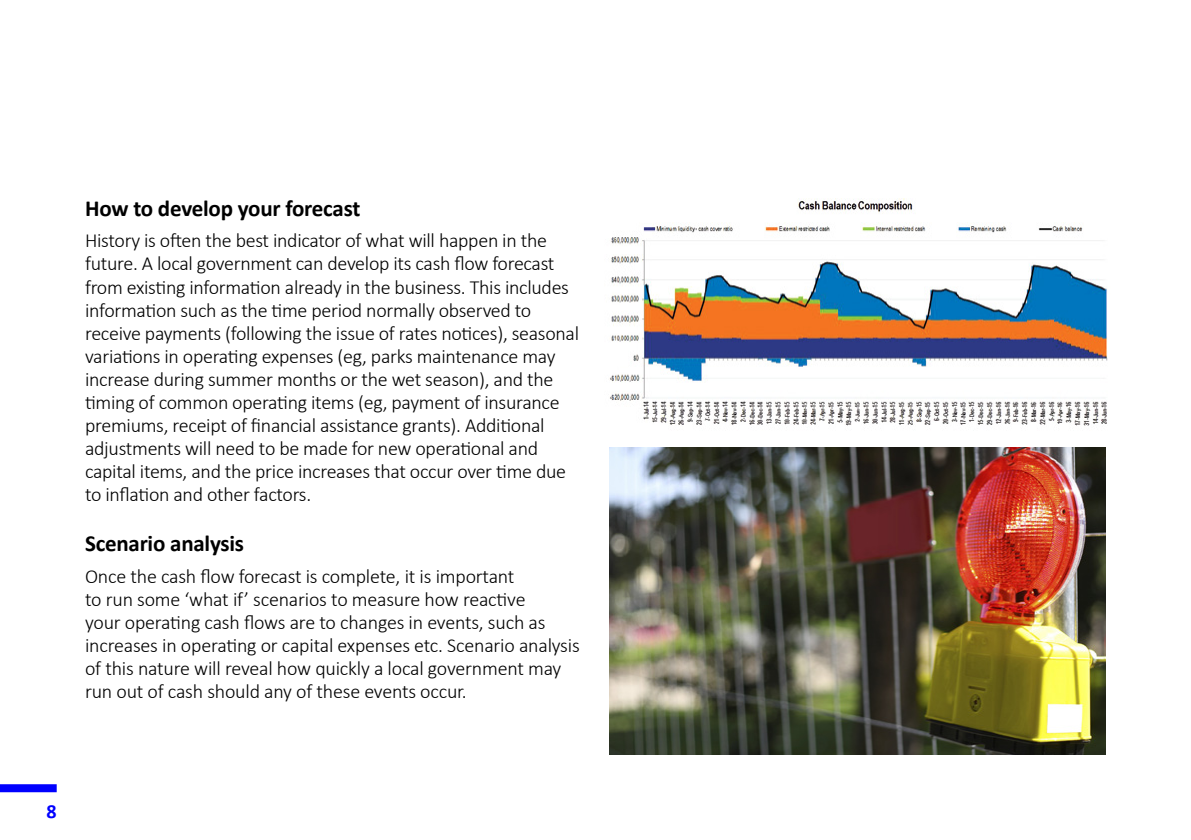
<style>
.page{position:relative;width:1191px;height:840px;background:#fff}
.page>*{position:absolute;margin:0;border:0;box-sizing:border-box;transform-origin:0 0}
.Heading_3{font:700 23px "Calibri";letter-spacing:-.01em;color:#000}
.t1{font:300 20px/23px "Calibri";letter-spacing:-.015em;color:#000}
.t2{font:700 20px "Calibri";color:#00f}
</style>
<div class="page">
<img style="left:609px;top:198px;width:499px;height:228px">
<img style="left:609px;top:447px;width:497px;height:307px">
<svg style="left:0;top:784px;width:57px;height:7px"></svg>
<p class="Heading_3" style="left:85px;top:194px;width:277px">How to develop your forecast</p>
<p class="t1" style="left:85px;top:229px;width:495px">History is often the best indicator of what will happen in the future. A local government can develop its cash flow forecast from existing information already in the business. This includes information such as the time period normally observed to receive payments (following the issue of rates notices), seasonal variations in operating expenses (eg, parks maintenance may increase during summer months or the wet season), and the timing of common operating items (eg, payment of insurance premiums, receipt of financial assistance grants). Additional adjustments will need to be made for new operational and capital items, and the price increases that occur over time due to inflation and other factors.</p>
<p class="Heading_3" style="left:85px;top:529px;width:160px">Scenario analysis</p>
<p class="t1" style="left:85px;top:564px;width:496px">Once the cash flow forecast is complete, it is important<br>to run some ‘what if’ scenarios to measure how reactive<br>your operating cash flows are to changes in events, such as increases in operating or capital expenses etc. Scenario analysis of this nature will reveal how quickly a local government may run out of cash should any of these events occur.</p>
<p class="t2" style="left:47px;top:798px;width:12px">8</p>
</div>
